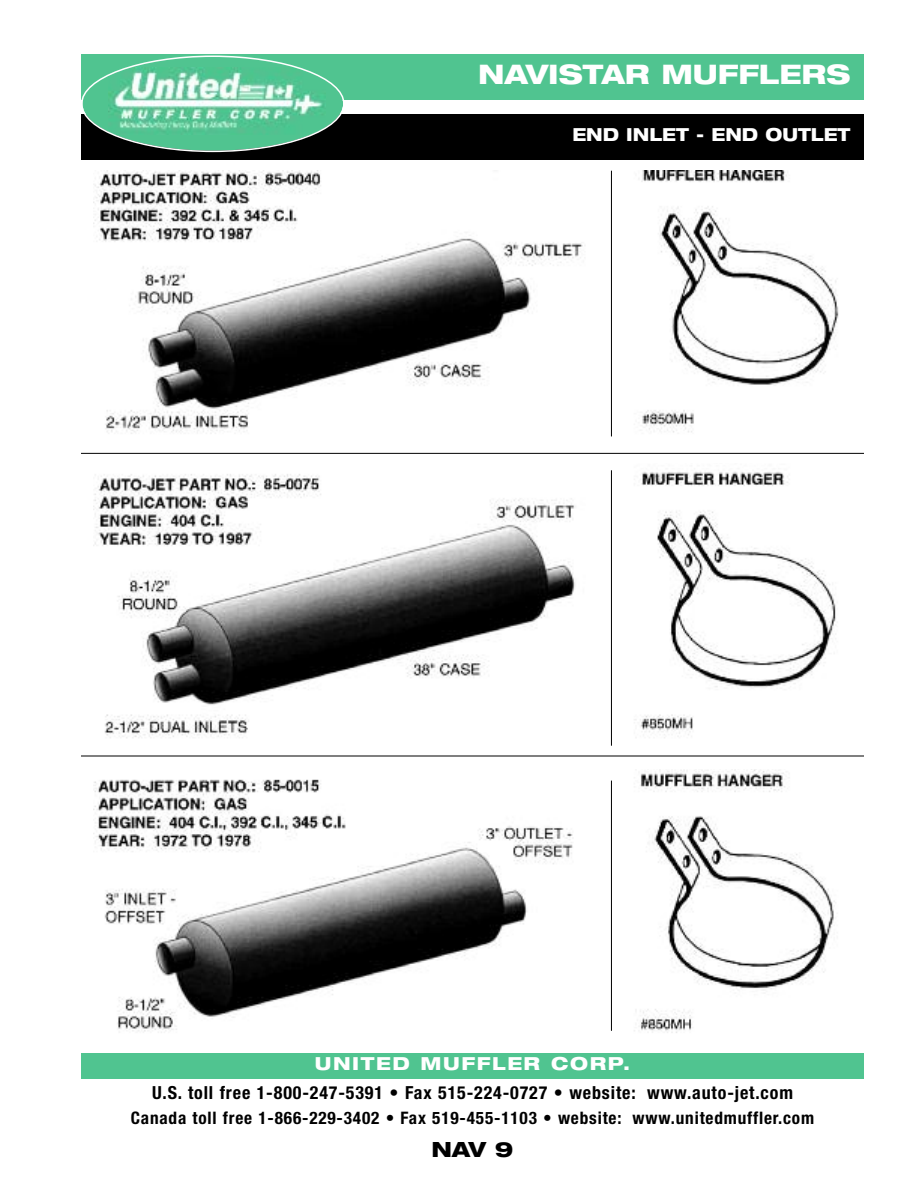
<style>
.page{position:relative;width:918px;height:1188px;background:#fff}
.page>*{position:absolute;margin:0;border:0;box-sizing:border-box;transform-origin:0 0}
.t1{font:800 expanded 27px "Helvetica Neue";color:#fff}
.t2{font:800 expanded 21px "Helvetica Neue";color:#000}
.t3{font:700 condensed 18px "Helvetica Neue";letter-spacing:.05em;color:#000}
.t4{font:800 expanded 18px "Helvetica Neue";letter-spacing:.09em;color:#fff}
.t5{font:800 expanded 18px "Helvetica Neue";color:#fff;scale:.94 1}
.t6{font:700 condensed 17.25px "Helvetica Neue";letter-spacing:.05em;color:#000}
</style>
<div class="page">
<div style="left:81px;top:1053px;width:783px;height:25px;background:#50c490"></div>
<div style="left:81px;top:114px;width:783px;height:45px;background:#000"></div>
<div style="left:81px;top:54px;width:783px;height:45px;background:#50c490"></div>
<img style="left:93px;top:770px;width:743px;height:263px">
<img style="left:93px;top:171px;width:746px;height:266px">
<img style="left:93px;top:471px;width:743px;height:274px">
<hr style="left:81px;top:453px;width:783px;height:1px;background:#000">
<hr style="left:81px;top:756px;width:783px;height:1px;background:#000">
<hr style="left:611px;top:171px;width:1px;height:265px;background:#000">
<hr style="left:611px;top:470px;width:1px;height:276px;background:#000">
<hr style="left:611px;top:781px;width:1px;height:250px;background:#000">
<svg style="left:81px;top:56px;width:264px;height:96px"></svg>
<h1 class="t1" style="left:478px;top:64px;width:374px">NAVISTAR MUFFLERS</h1>
<p class="t5" style="left:572px;top:128px;width:297px">END INLET - END OUTLET</p>
<p class="t4" style="left:315px;top:1057px;width:317px">UNITED MUFFLER CORP.</p>
<p class="t3" style="left:152px;top:1077px;width:642px">U.S. toll free 1-800-247-5391 • Fax 515-224-0727 • website: www.auto-jet.com</p>
<p class="t6" style="left:131px;top:1103px;width:685px">Canada toll free 1-866-229-3402 • Fax 519-455-1103 • website: www.unitedmuffler.com</p>
<p class="t2" style="left:431px;top:1141px;width:84px">NAV 9</p>
</div>
